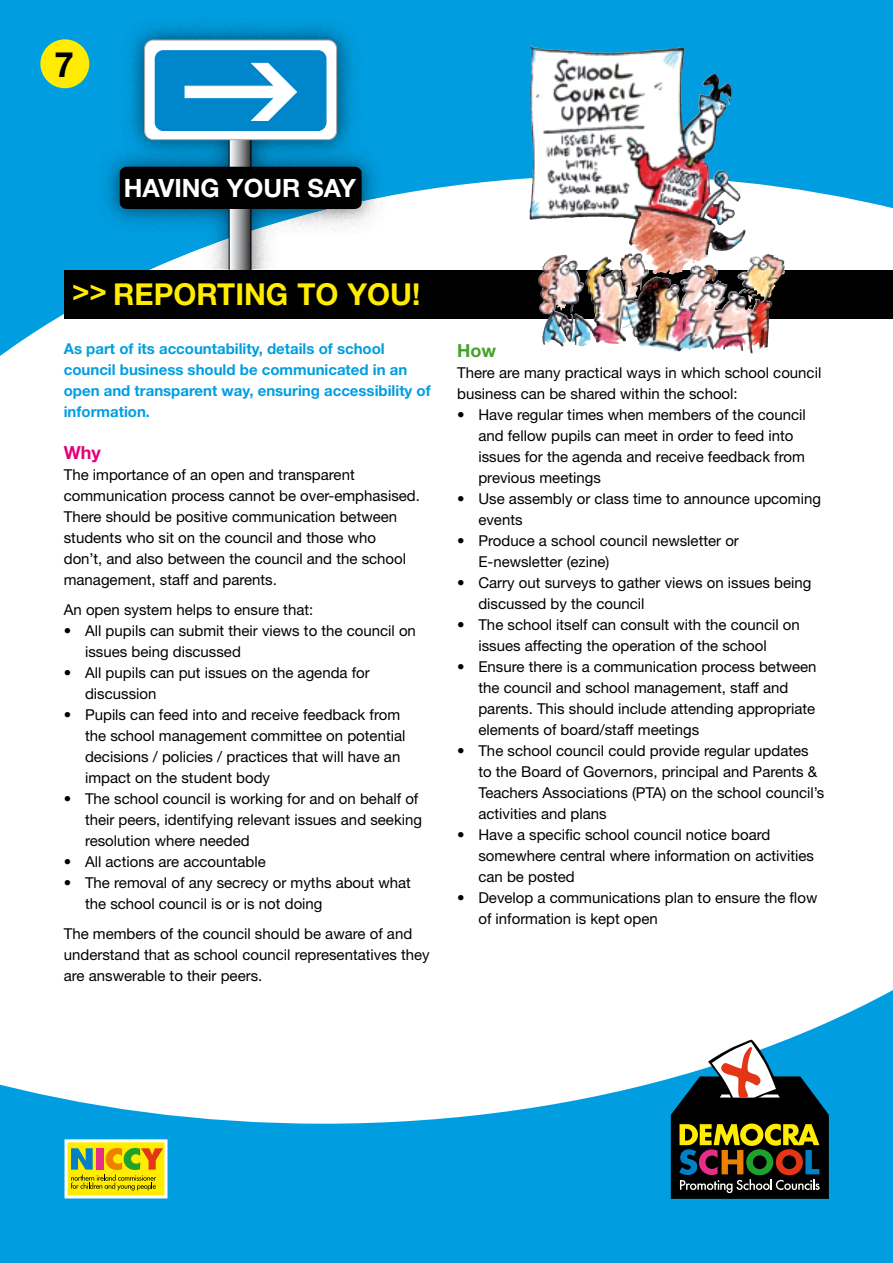
<style>
.page{position:relative;width:893px;height:1263px;background:#fff}
.page>*{position:absolute;margin:0;border:0;box-sizing:border-box;transform-origin:0 0}
.t1{font:700 34.95px "Helvetica Neue";color:#000}
.t2{font:700 30.15px "Helvetica Neue";color:#ffec00}
.t3{font:700 25.2px "Helvetica Neue";color:#fff}
.t4{font:700 18px "Helvetica Neue";color:#e2007a}
.t5{font:700 18px "Helvetica Neue";color:#45a12b}
.t6{font:15px/21px "Helvetica Neue";color:#000}
.t7{font:700 15px/21px "Helvetica Neue";color:#009ee0}
</style>
<div class="page">
<svg style="left:0;top:990px;width:893px;height:273px;fill:#009ee0"></svg>
<svg style="left:0;top:0;width:893px;height:356px;fill:#009ee0"></svg>
<img style="left:64px;top:270px;width:829px;height:49px">
<div style="left:40px;top:39px;width:49px;height:49px;background:#ffec00;border-radius:50%"></div>
<img style="left:544px;top:47px;width:174px;height:83px">
<svg style="left:671px;top:1040px;width:158px;height:159px;background:#4a584e"></svg>
<img style="left:97px;top:17px;width:288px;height:252px">
<svg style="left:120px;top:128px;width:242px;height:141px"></svg>
<div style="left:145px;top:40px;width:192px;height:100px;background:#fff;border-radius:9px"></div>
<div style="left:144px;top:40px;width:193px;height:100px;border:1px solid #a7a8aa;border-radius:9px"></div>
<div style="left:155px;top:50px;width:172px;height:81px;background:#0086cb;border-radius:9px"></div>
<svg style="left:184px;top:63px;width:113px;height:58px"></svg>
<svg style="left:65px;top:1139px;width:102px;height:59px;background:#d6c937"></svg>
<h1 class="t1" style="left:54px;top:43px;width:21px">7</h1>
<h3 class="t3" style="left:124px;top:173px;width:234px">HAVING YOUR SAY</h3>
<h2 class="t2" style="left:72px;top:276px;width:350px"><sup>&gt;&gt;</sup> REPORTING TO YOU!</h2>
<p class="t7" style="left:64px;top:338px;width:368px">As part of its accountability, details of school council business should be communicated in an open and transparent way, ensuring accessibility of information.</p>
<p class="t4" style="left:64px;top:441px;width:39px">Why</p>
<p class="t6" style="left:64px;top:464px;width:358px">The importance of an open and transparent communication process cannot be over-emphasised.<br>There should be positive communication between students who sit on the council and those who<br>don’t, and also between the council and the school management, staff and parents.</p>
<p class="t6" style="left:64px;top:599px;width:251px">An open system helps to ensure that:</p>
<p class="t6" style="left:85px;top:620px;width:332px;text-indent:-21px">• All pupils can submit their views to the council on issues being discussed</p>
<p class="t6" style="left:85px;top:662px;width:286px;text-indent:-21px">• All pupils can put issues on the agenda for discussion</p>
<p class="t6" style="left:85px;top:704px;width:322px;text-indent:-21px">• Pupils can feed into and receive feedback from the school management committee on potential decisions / policies / practices that will have an impact on the student body</p>
<p class="t6" style="left:85px;top:788px;width:339px;text-indent:-21px">• The school council is working for and on behalf of their peers, identifying relevant issues and seeking resolution where needed</p>
<p class="t6" style="left:64px;top:851px;width:204px">• All actions are accountable</p>
<p class="t6" style="left:85px;top:872px;width:327px;text-indent:-21px">• The removal of any secrecy or myths about what the school council is or is not doing</p>
<p class="t6" style="left:64px;top:923px;width:367px">The members of the council should be aware of and understand that as school council representatives they are answerable to their peers.</p>
<p class="t5" style="left:457px;top:339px;width:40px">How</p>
<p class="t6" style="left:457px;top:362px;width:366px">There are many practical ways in which school council business can be shared within the school:</p>
<p class="t6" style="left:478px;top:404px;width:329px;text-indent:-21px">• Have regular times when members of the council and fellow pupils can meet in order to feed into issues for the agenda and receive feedback from previous meetings</p>
<p class="t6" style="left:478px;top:488px;width:344px;text-indent:-21px">• Use assembly or class time to announce upcoming events</p>
<p class="t6" style="left:478px;top:530px;width:262px;text-indent:-21px">• Produce a school council newsletter or<br>E-newsletter (ezine)</p>
<p class="t6" style="left:478px;top:572px;width:335px;text-indent:-21px">• Carry out surveys to gather views on issues being discussed by the council</p>
<p class="t6" style="left:478px;top:614px;width:323px;text-indent:-21px">• The school itself can consult with the council on issues affecting the operation of the school</p>
<p class="t6" style="left:478px;top:656px;width:340px;text-indent:-21px">• Ensure there is a communication process between the council and school management, staff and parents. This should include attending appropriate elements of board/staff meetings</p>
<p class="t6" style="left:478px;top:740px;width:347px;text-indent:-21px">• The school council could provide regular updates to the Board of Governors, principal and Parents &amp; Teachers Associations (PTA) on the school council’s activities and plans</p>
<p class="t6" style="left:478px;top:824px;width:337px;text-indent:-21px">• Have a specific school council notice board somewhere central where information on activities can be posted</p>
<p class="t6" style="left:478px;top:887px;width:340px;text-indent:-21px">• Develop a communications plan to ensure the flow of information is kept open</p>
</div>
